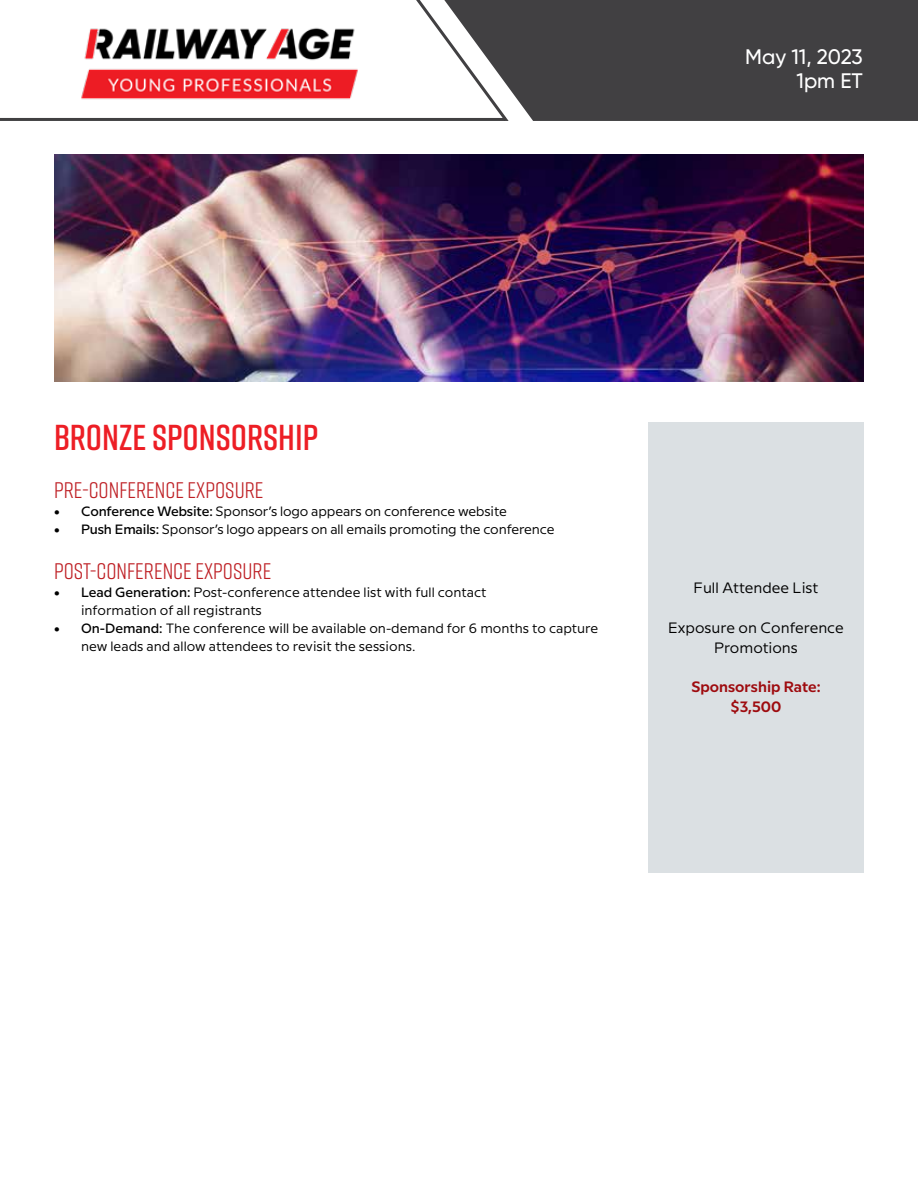
<style>
.page{position:relative;width:918px;height:1188px;background:#fff}
.page>*{position:absolute;margin:0;border:0;box-sizing:border-box;transform-origin:0 0}
.t1{font:600 36px "Rift";color:#ed1e25}
.t2{font:22.5px "Rift";color:#be1f24}
.t3{font:500 21px/24px "Gilroy";color:#fff;text-align:right}
.t4{font:15px/19.5px "Milliard";color:#000;text-align:center}
.t5{font:600 15px/19.5px "Milliard";color:#9e0b0f;text-align:center}
.t6{font:13.5px/18px "Milliard";color:#000}
.s1{font-weight:500}
</style>
<div class="page">
<div style="left:512px;top:0;width:406px;height:121px;background:#414042"></div>
<svg style="left:0;top:0;width:512px;height:121px"></svg>
<img style="left:64px;top:5px;width:312px;height:105px">
<div style="left:648px;top:422px;width:216px;height:451px;background:#dbe0e3"></div>
<img style="left:54px;top:154px;width:810px;height:228px">
<h3 class="t3" style="left:745px;top:44px;width:119px">May 11, 2023<br>1pm ET</h3>
<h1 class="t1" style="left:54px;top:412px;width:266px">BRONZE SPONSORSHIP</h1>
<h2 class="t2" style="left:54px;top:474px;width:211px">PRE-CONFERENCE EXPOSURE</h2>
<p class="t6" style="left:54px;top:501px;width:454px"><span class="s1">• Conference Website:</span> Sponsor’s logo appears on conference website</p>
<p class="t6" style="left:54px;top:519px;width:502px"><span class="s1">• Push Emails:</span> Sponsor’s logo appears on all emails promoting the conference</p>
<h2 class="t2" style="left:54px;top:555px;width:219px">POST-CONFERENCE EXPOSURE</h2>
<p class="t6" style="left:81px;top:582px;width:407px;text-indent:-27px"><span class="s1">• Lead Generation:</span> Post-conference attendee list with full contact information of all registrants</p>
<p class="t6" style="left:81px;top:618px;width:519px;text-indent:-27px"><span class="s1">• On-Demand:</span> The conference will be available on-demand for 6 months to capture new leads and allow attendees to revisit the sessions.</p>
<p class="t4" style="left:694px;top:577px;width:126px">Full Attendee List</p>
<p class="t4" style="left:668px;top:617px;width:177px">Exposure on Conference<br>Promotions</p>
<p class="t5" style="left:691px;top:676px;width:131px">Sponsorship Rate: $3,500</p>
</div>
